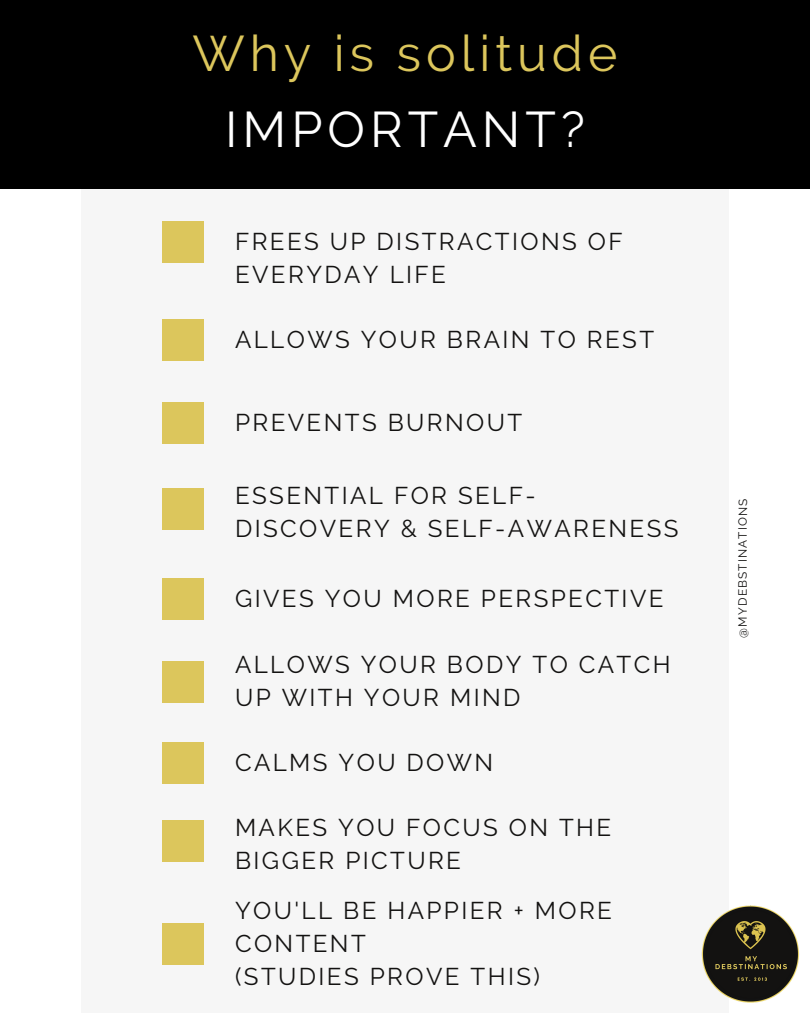
<style>
.page{position:relative;width:810px;height:1013px;background:#fff}
.page>*{position:absolute;margin:0;border:0;box-sizing:border-box;transform-origin:0 0}
.t1{font:50px "Raleway";letter-spacing:.1em;color:#dcc65c}
.t2{font:50px "Raleway";letter-spacing:.1em;color:#fff}
.t3{font:24.2px/32.7px "Raleway";letter-spacing:.1em;color:#131211}
.t4{font:11.8px "Raleway";letter-spacing:.095em;color:#131211}
</style>
<div class="page">
<div style="left:81px;top:99px;width:648px;height:913px;background:#f6f6f6"></div>
<div style="left:0;top:0;width:810px;height:189px;background:#000"></div>
<div style="left:162px;top:221px;width:42px;height:42px;background:#dcc65c"></div>
<div style="left:162px;top:578px;width:42px;height:41px;background:#dcc65c"></div>
<img style="left:701px;top:905px;width:98px;height:98px">
<div style="left:162px;top:403px;width:42px;height:41px;background:#dcc65c"></div>
<div style="left:162px;top:319px;width:42px;height:41px;background:#dcc65c"></div>
<div style="left:162px;top:488px;width:42px;height:41px;background:#dcc65c"></div>
<div style="left:162px;top:661px;width:42px;height:41px;background:#dcc65c"></div>
<div style="left:162px;top:742px;width:42px;height:41px;background:#dcc65c"></div>
<div style="left:162px;top:820px;width:42px;height:41px;background:#dcc65c"></div>
<div style="left:162px;top:923px;width:42px;height:41px;background:#dcc65c"></div>
<h1 class="t1" style="left:193px;top:24px;width:426px">Why is solitude</h1>
<h1 class="t2" style="left:225px;top:100px;width:361px">IMPORTANT?</h1>
<p class="t3" style="left:235px;top:225px;width:389px">FREES UP DISTRACTIONS OF<br>EVERYDAY LIFE</p>
<p class="t3" style="left:235px;top:323px;width:421px">ALLOWS YOUR BRAIN TO REST</p>
<p class="t3" style="left:235px;top:406px;width:289px">PREVENTS BURNOUT</p>
<p class="t3" style="left:235px;top:479px;width:445px">ESSENTIAL FOR SELF-<br>DISCOVERY &amp; SELF-AWARENESS</p>
<p class="t3" style="left:235px;top:582px;width:430px">GIVES YOU MORE PERSPECTIVE</p>
<p class="t3" style="left:235px;top:648px;width:437px">ALLOWS YOUR BODY TO CATCH<br>UP WITH YOUR MIND</p>
<p class="t3" style="left:235px;top:745px;width:260px">CALMS YOU DOWN</p>
<p class="t3" style="left:235px;top:811px;width:378px">MAKES YOU FOCUS ON THE<br>BIGGER PICTURE</p>
<p class="t3" style="left:235px;top:894px;width:378px">YOU'LL BE HAPPIER + MORE<br>CONTENT<br>(STUDIES PROVE THIS)</p>
<p class="t4" style="left:736px;top:637px;width:140px;rotate:-90deg">@MYDEBSTINATIONS</p>
</div>
